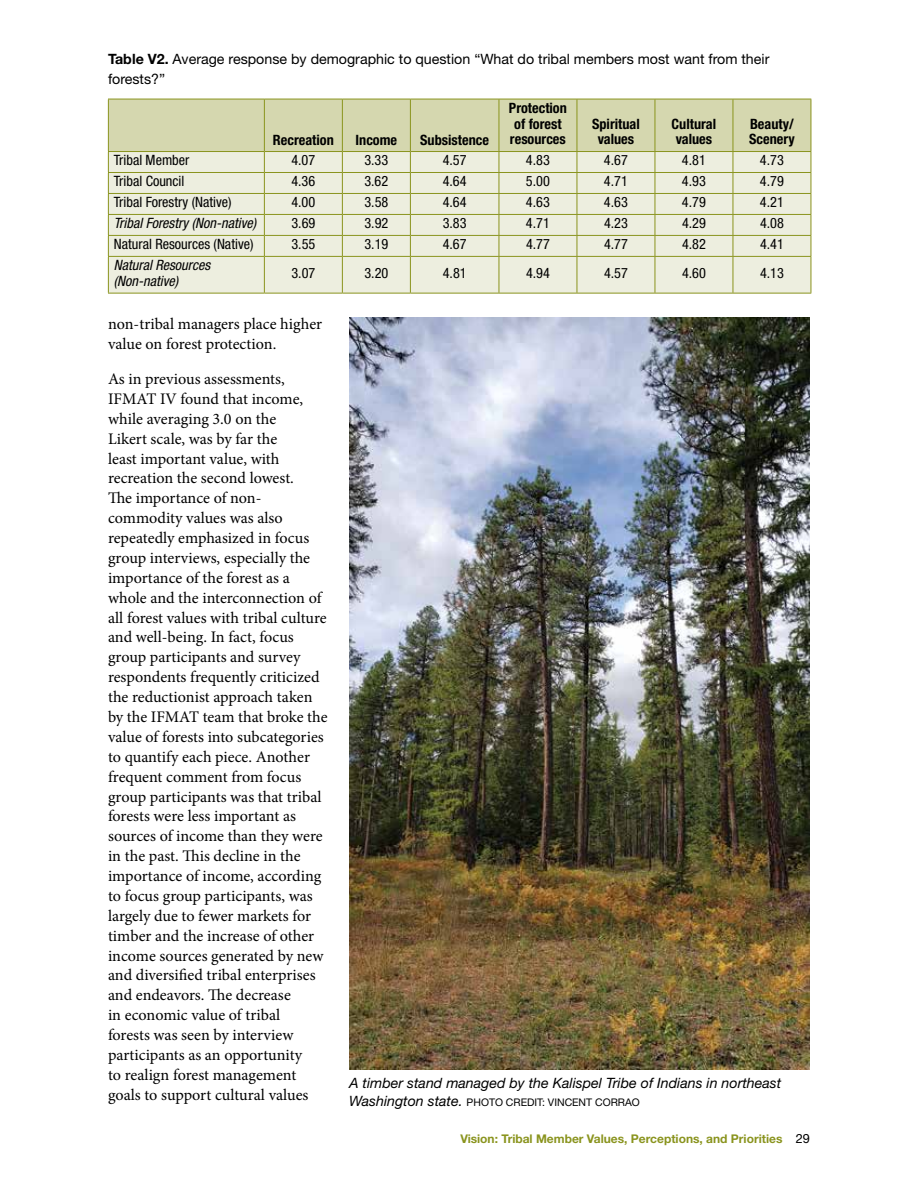
<style>
.page{position:relative;width:918px;height:1188px;background:#fff}
.page>*{position:absolute;margin:0;border:0;box-sizing:border-box;transform-origin:0 0}
.t1{font:16.2px/20px "Minion Pro";color:#000}
.t2{font:condensed 14.25px "Helvetica Neue LT Pro";color:#000}
.t3{font:700 condensed 14.25px/15.8px "Helvetica Neue LT Pro";color:#000}
.t4{font:14.25px/19.5px "Helvetica Neue LT Pro";color:#000}
.t5{font:italic 14.25px "Helvetica Neue LT Pro";color:#000}
.t6{font:italic condensed 14.25px/15.8px "Helvetica Neue LT Pro";color:#000}
.t7{font:700 12px "Helvetica Neue LT Pro";color:#8a941e}
.t8{font:10.5px "Helvetica Neue LT Pro";color:#000}
.s1{font-weight:700}
.s2{font-style:italic;font-size:14.25px}
.s3{font-weight:400;font-size:12.75px;color:#000}
</style>
<div class="page">
<div style="left:109px;top:257px;width:702px;height:36px;background:#edeedf"></div>
<svg style="left:108px;top:99px;width:704px;height:157px"></svg>
<hr style="left:108px;top:256px;width:156px;height:1px;background:#8a941e">
<hr style="left:108px;top:257px;width:1px;height:36px;background:#8a941e">
<hr style="left:264px;top:256px;width:78px;height:1px;background:#8a941e">
<hr style="left:264px;top:257px;width:1px;height:36px;background:#8a941e">
<hr style="left:342px;top:256px;width:68px;height:1px;background:#8a941e">
<hr style="left:342px;top:257px;width:1px;height:36px;background:#8a941e">
<hr style="left:410px;top:256px;width:89px;height:1px;background:#8a941e">
<hr style="left:410px;top:257px;width:1px;height:36px;background:#8a941e">
<hr style="left:499px;top:256px;width:78px;height:1px;background:#8a941e">
<hr style="left:499px;top:257px;width:1px;height:36px;background:#8a941e">
<hr style="left:577px;top:256px;width:78px;height:1px;background:#8a941e">
<hr style="left:577px;top:257px;width:1px;height:36px;background:#8a941e">
<hr style="left:655px;top:256px;width:78px;height:1px;background:#8a941e">
<hr style="left:655px;top:257px;width:1px;height:36px;background:#8a941e">
<hr style="left:733px;top:256px;width:78px;height:1px;background:#8a941e">
<hr style="left:733px;top:257px;width:1px;height:36px;background:#8a941e">
<hr style="left:811px;top:257px;width:1px;height:36px;background:#8a941e">
<hr style="left:108px;top:293px;width:156px;height:1px;background:#8a941e">
<hr style="left:264px;top:293px;width:78px;height:1px;background:#8a941e">
<hr style="left:342px;top:293px;width:68px;height:1px;background:#8a941e">
<hr style="left:410px;top:293px;width:89px;height:1px;background:#8a941e">
<hr style="left:499px;top:293px;width:78px;height:1px;background:#8a941e">
<hr style="left:577px;top:293px;width:78px;height:1px;background:#8a941e">
<hr style="left:655px;top:293px;width:78px;height:1px;background:#8a941e">
<hr style="left:733px;top:293px;width:78px;height:1px;background:#8a941e">
<img style="left:349px;top:318px;width:461px;height:751px">
<p class="t4" style="left:108px;top:49px;width:663px"><span class="s1">Table V2.</span> Average response by demographic to question “What do tribal members most want from their forests?”</p>
<p class="t3" style="left:273px;top:132px;width:62px">Recreation</p>
<p class="t3" style="left:356px;top:132px;width:43px">Income</p>
<p class="t3" style="left:420px;top:132px;width:70px">Subsistence</p>
<p class="t3" style="left:509px;top:100px;width:59px">Protection of forest resources</p>
<p class="t3" style="left:592px;top:116px;width:49px;text-align:center">Spiritual values</p>
<p class="t3" style="left:672px;top:116px;width:46px">Cultural values</p>
<p class="t3" style="left:749px;top:116px;width:47px">Beauty/<br>Scenery</p>
<p class="t2" style="left:114px;top:152px;width:77px">Tribal Member</p>
<p class="t2" style="left:291px;top:152px;width:25px">4.07</p>
<p class="t2" style="left:364px;top:152px;width:25px">3.33</p>
<p class="t2" style="left:443px;top:152px;width:25px">4.57</p>
<p class="t2" style="left:526px;top:152px;width:25px">4.83</p>
<p class="t2" style="left:604px;top:152px;width:25px">4.67</p>
<p class="t2" style="left:682px;top:152px;width:25px">4.81</p>
<p class="t2" style="left:760px;top:152px;width:25px">4.73</p>
<p class="t2" style="left:114px;top:173px;width:72px">Tribal Council</p>
<p class="t2" style="left:291px;top:173px;width:25px">4.36</p>
<p class="t2" style="left:364px;top:173px;width:25px">3.62</p>
<p class="t2" style="left:443px;top:173px;width:25px">4.64</p>
<p class="t2" style="left:526px;top:173px;width:25px">5.00</p>
<p class="t2" style="left:604px;top:173px;width:25px">4.71</p>
<p class="t2" style="left:682px;top:173px;width:25px">4.93</p>
<p class="t2" style="left:760px;top:173px;width:25px">4.79</p>
<p class="t2" style="left:114px;top:194px;width:119px">Tribal Forestry (Native)</p>
<p class="t2" style="left:291px;top:194px;width:25px">4.00</p>
<p class="t2" style="left:364px;top:194px;width:25px">3.58</p>
<p class="t2" style="left:443px;top:194px;width:25px">4.64</p>
<p class="t2" style="left:526px;top:194px;width:25px">4.63</p>
<p class="t2" style="left:604px;top:194px;width:25px">4.63</p>
<p class="t2" style="left:682px;top:194px;width:25px">4.79</p>
<p class="t2" style="left:760px;top:194px;width:25px">4.21</p>
<p class="t6" style="left:114px;top:215px;width:144px">Tribal Forestry (Non-native)</p>
<p class="t2" style="left:291px;top:215px;width:25px">3.69</p>
<p class="t2" style="left:364px;top:215px;width:25px">3.92</p>
<p class="t2" style="left:443px;top:215px;width:25px">3.83</p>
<p class="t2" style="left:526px;top:215px;width:25px">4.71</p>
<p class="t2" style="left:604px;top:215px;width:25px">4.23</p>
<p class="t2" style="left:682px;top:215px;width:25px">4.29</p>
<p class="t2" style="left:760px;top:215px;width:25px">4.08</p>
<p class="t2" style="left:114px;top:236px;width:141px">Natural Resources (Native)</p>
<p class="t2" style="left:291px;top:236px;width:25px">3.55</p>
<p class="t2" style="left:364px;top:236px;width:25px">3.19</p>
<p class="t2" style="left:443px;top:236px;width:25px">4.67</p>
<p class="t2" style="left:526px;top:236px;width:25px">4.77</p>
<p class="t2" style="left:604px;top:236px;width:25px">4.77</p>
<p class="t2" style="left:682px;top:236px;width:25px">4.82</p>
<p class="t2" style="left:760px;top:236px;width:25px">4.41</p>
<p class="t6" style="left:114px;top:257px;width:98px">Natural Resources (Non-native)</p>
<p class="t2" style="left:291px;top:265px;width:25px">3.07</p>
<p class="t2" style="left:364px;top:265px;width:25px">3.20</p>
<p class="t2" style="left:443px;top:265px;width:25px">4.81</p>
<p class="t2" style="left:526px;top:265px;width:25px">4.94</p>
<p class="t2" style="left:604px;top:265px;width:25px">4.57</p>
<p class="t2" style="left:682px;top:265px;width:25px">4.60</p>
<p class="t2" style="left:760px;top:265px;width:25px">4.13</p>
<p class="t1" style="left:108px;top:314px;width:216px">non-tribal managers place higher value on forest protection.</p>
<p class="t1" style="left:108px;top:369px;width:221px">As in previous assessments,<br>IFMAT IV found that income, while averaging 3.0 on the<br>Likert scale, was by far the<br>least important value, with recreation the second lowest.<br>The importance of non&shy;commodity values was also repeatedly emphasized in focus group interviews, especially the importance of the forest as a whole and the interconnection of all forest values with tribal culture and well-being. In fact, focus group participants and survey respondents frequently criticized the reductionist approach taken by the IFMAT team that broke the value of forests into subcategories to quantify each piece. Another frequent comment from focus group participants was that tribal forests were less important as sources of income than they were in the past. This decline in the importance of income, according to focus group participants, was largely due to fewer markets for timber and the increase of other income sources generated by new and diversified tribal enterprises and endeavors. The decrease<br>in economic value of tribal<br>forests was seen by interview participants as an opportunity<br>to realign forest management goals to support cultural values</p>
<p class="t5" style="left:349px;top:1074px;width:434px">A timber stand managed by the Kalispel Tribe of Indians in northeast</p>
<p class="t8" style="left:349px;top:1096px;width:292px"><span class="s2">Washington state.</span> PHOTO CREDIT: VINCENT CORRAO</p>
<p class="t7" style="left:460px;top:1131px;width:351px">Vision: Tribal Member Values, Perceptions, and Priorities <span class="s3">29</span></p>
</div>
